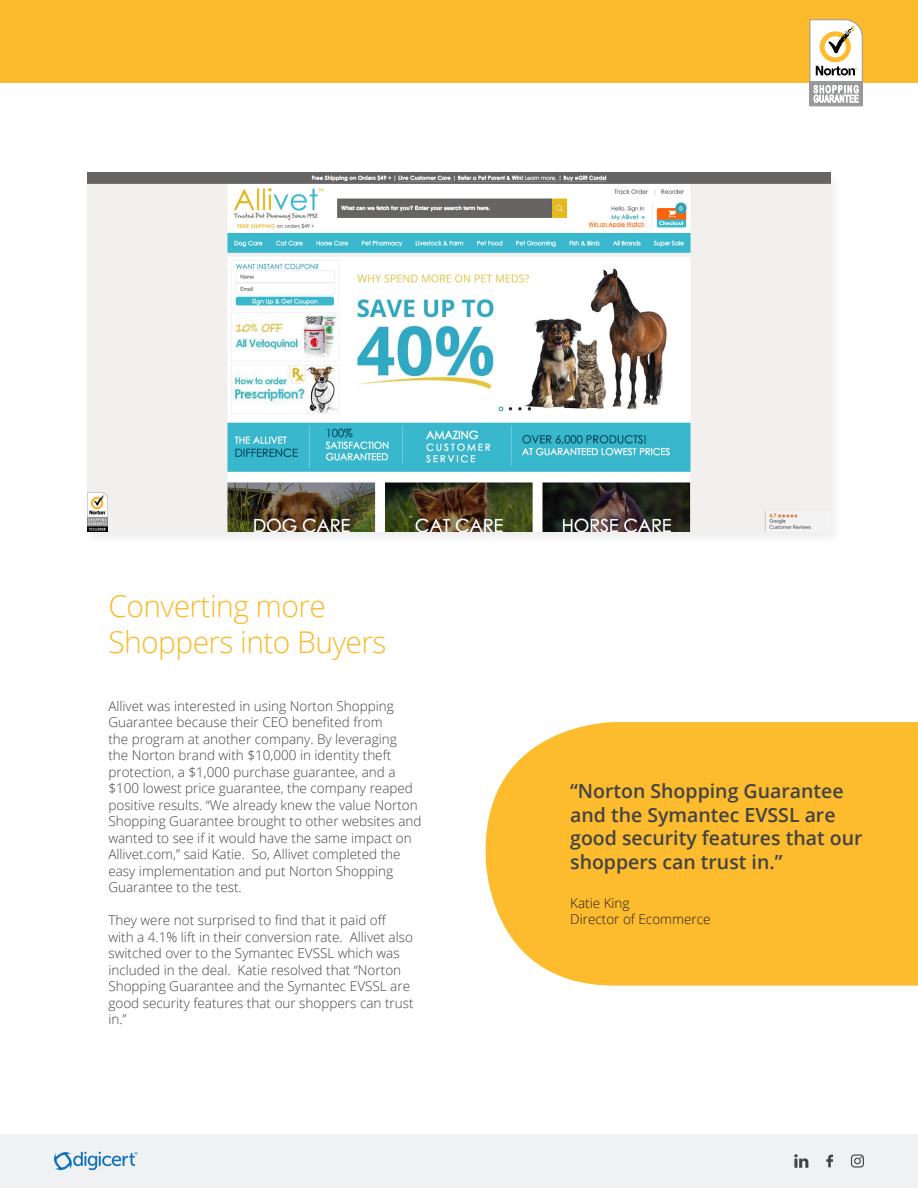
<style>
.page{position:relative;width:918px;height:1188px;background:#fff}
.page>*{position:absolute;margin:0;border:0;box-sizing:border-box;transform-origin:0 0}
.t1{font:300 30px "Open Sans";letter-spacing:-.02em;color:#faba2b}
.t2{font:600 19.5px/23.4px "Open Sans";color:#434343}
.body_copy{font:300 13.5px/16.5px "Open Sans";color:#434343}
.t3{font:300 13.5px "Open Sans";color:#231f20}
</style>
<div class="page">
<div style="left:0;top:0;width:918px;height:82px;background:#faba2b"></div>
<div style="left:0;top:1134px;width:918px;height:54px;background:#f0f1f2"></div>
<svg style="left:826px;top:1155px;width:7px;height:12px"></svg>
<svg style="left:851px;top:1154px;width:13px;height:14px"></svg>
<svg style="left:794px;top:1154px;width:14px;height:14px"></svg>
<svg style="left:809px;top:19px;width:54px;height:88px"></svg>
<svg style="left:54px;top:1152px;width:84px;height:18px"></svg>
<div style="left:486px;top:722px;width:432px;height:264px;background:#fdbb2e"></div>
<div style="left:83px;top:170px;width:759px;height:376px;background:#f8f8f8"></div>
<img style="left:88px;top:173px;width:742px;height:359px">
<p class="t1" style="left:108px;top:586px;width:219px">Converting more</p>
<p class="t1" style="left:108px;top:622px;width:280px">Shoppers into Buyers</p>
<p class="body_copy" style="left:108px;top:697px;width:315px">Allivet was interested in using Norton Shopping Guarantee because their CEO benefited from<br>the program at another company. By leveraging<br>the Norton brand with $10,000 in identity theft protection, a $1,000 purchase guarantee, and a $100 lowest price guarantee, the company reaped positive results. “We already knew the value Norton Shopping Guarantee brought to other websites and wanted to see if it would have the same impact on Allivet.com,” said Katie. So, Allivet completed the easy implementation and put Norton Shopping Guarantee to the test.</p>
<p class="body_copy" style="left:108px;top:912px;width:307px">They were not surprised to find that it paid off with a 4.1% lift in their conversion rate. Allivet also switched over to the Symantec EVSSL which was included in the deal. Katie resolved that “Norton Shopping Guarantee and the Symantec EVSSL are good security features that our shoppers can trust in.”</p>
<p class="t2" style="left:570px;top:779px;width:294px">“Norton Shopping Guarantee and the Symantec EVSSL are good security features that our shoppers can trust in.”</p>
<p class="t3" style="left:570px;top:894px;width:61px">Katie King</p>
<p class="t3" style="left:570px;top:910px;width:142px">Director of Ecommerce</p>
</div>
